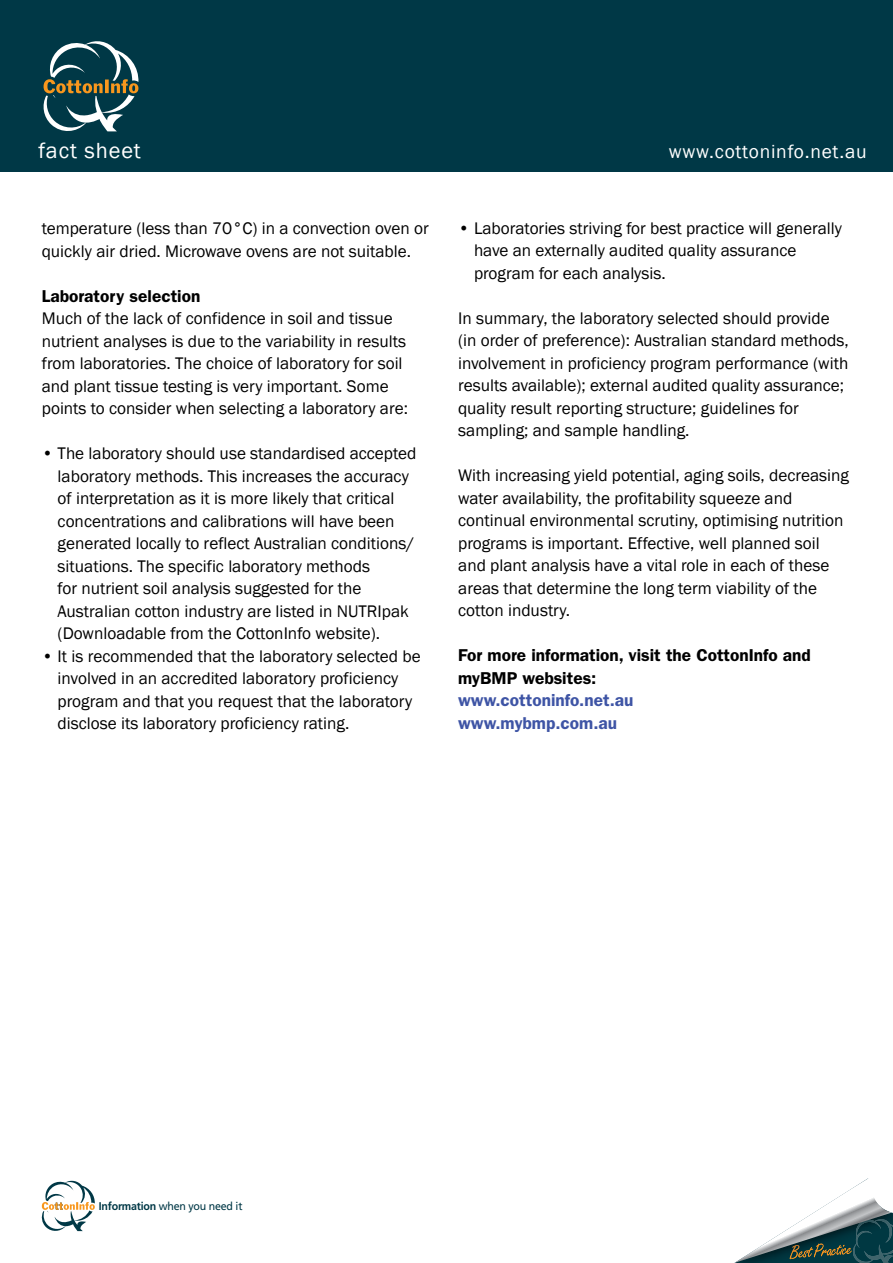
<style>
.page{position:relative;width:893px;height:1263px;background:#fff}
.page>*{position:absolute;margin:0;border:0;box-sizing:border-box;transform-origin:0 0}
.t1{font:22.5px "Franklin Gothic";letter-spacing:.04em;color:#fff}
.t2{font:19.5px "Franklin Gothic";letter-spacing:.04em;color:#fff}
.t3{font:17.25px/22.5px "Franklin Gothic";color:#000}
.t4{font:600 17.25px/22.5px "Franklin Gothic";color:#000}
.t5{font:600 17.25px/22.5px "Franklin Gothic";color:#3e54a5}
.t6{font:11.25px "Frutiger";letter-spacing:-.02em;color:#003846;scale:.95 1}
.s1{font-weight:700}
</style>
<div class="page">
<div style="left:0;top:0;width:893px;height:171px;background:#003846"></div>
<svg style="left:43px;top:41px;width:96px;height:91px"></svg>
<svg style="left:734px;top:1178px;width:159px;height:85px"></svg>
<svg style="left:41px;top:1180px;width:54px;height:52px"></svg>
<h1 class="t1" style="left:38px;top:136px;width:104px">fact sheet</h1>
<p class="t2" style="left:669px;top:139px;width:199px">www.cottoninfo.net.au</p>
<p class="t3" style="left:42px;top:217px;width:388px">temperature (less than 70°C) in a convection oven or quickly air dried. Microwave ovens are not suitable.</p>
<p class="t4" style="left:42px;top:284px;width:160px">Laboratory selection</p>
<p class="t3" style="left:42px;top:307px;width:368px">Much of the lack of confidence in soil and tissue nutrient analyses is due to the variability in results from laboratories. The choice of laboratory for soil and plant tissue testing is very important. Some points to consider when selecting a laboratory are:</p>
<p class="t3" style="left:58px;top:442px;width:360px;text-indent:-16px">• The laboratory should use standardised accepted laboratory methods. This increases the accuracy of interpretation as it is more likely that critical concentrations and calibrations will have been generated locally to reflect Australian conditions/ situations. The specific laboratory methods<br>for nutrient soil analysis suggested for the Australian cotton industry are listed in NUTRIpak (Downloadable from the CottonInfo website).</p>
<p class="t3" style="left:58px;top:645px;width:365px;text-indent:-16px">• It is recommended that the laboratory selected be involved in an accredited laboratory proficiency program and that you request that the laboratory disclose its laboratory proficiency rating.</p>
<p class="t3" style="left:474px;top:217px;width:370px;text-indent:-16px">• Laboratories striving for best practice will generally have an externally audited quality assurance program for each analysis.</p>
<p class="t3" style="left:458px;top:307px;width:392px">In summary, the laboratory selected should provide (in order of preference): Australian standard methods, involvement in proficiency program performance (with results available); external audited quality assurance; quality result reporting structure; guidelines for sampling; and sample handling.</p>
<p class="t3" style="left:458px;top:465px;width:392px">With increasing yield potential, aging soils, decreasing water availability, the profitability squeeze and continual environmental scrutiny, optimising nutrition programs is important. Effective, well planned soil and plant analysis have a vital role in each of these areas that determine the long term viability of the cotton industry.</p>
<p class="t4" style="left:458px;top:644px;width:354px">For more information, visit the CottonInfo and myBMP websites:</p>
<p class="t5" style="left:458px;top:689px;width:177px">www.cottoninfo.net.au www.mybmp.com.au</p>
<p class="t6" style="left:99px;top:1199px;width:153px"><span class="s1">Information</span> when you need it</p>
</div>
